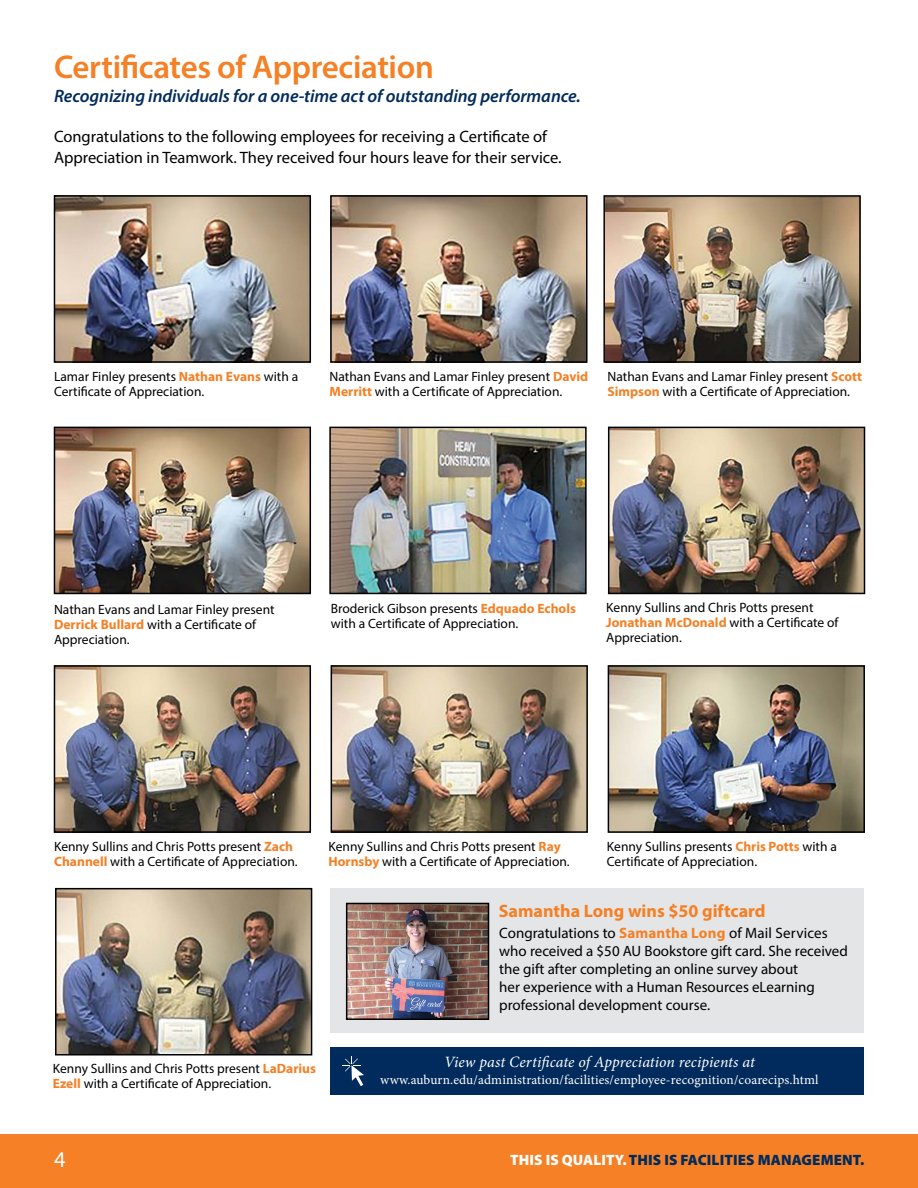
<style>
.page{position:relative;width:918px;height:1188px;background:#fff}
.page>*{position:absolute;margin:0;border:0;box-sizing:border-box;transform-origin:0 0}
.t1{font:600 33px "Myriad Pro";letter-spacing:-.01em;color:#f58025}
.t2{font:22.5px "Myriad Pro";color:#fff}
.t3{font:italic 600 18px "Myriad Pro";letter-spacing:-.005em;color:#002b5c}
.t4{font:700 18px "Myriad Pro";color:#f58025}
.t5{font:16.5px/21px "Myriad Pro";color:#000}
.t6{font:italic 15.75px "Minion Pro";color:#fff}
.t7{font:15px/18px "Myriad Pro";color:#000}
.t8{font:900 15px "Myriad Pro";letter-spacing:.01em;color:#002b5c}
.t9{font:13.5px/15px "Myriad Pro";color:#000}
.t10{font:13.35px "Minion Pro";letter-spacing:.01em;color:#fff}
.s1{font-weight:700;color:#f58025}
.s2{color:#fff}
</style>
<div class="page">
<div style="left:0;top:1134px;width:918px;height:54px;background:#f58025"></div>
<img style="left:57px;top:198px;width:251px;height:162px">
<div style="left:54px;top:195px;width:257px;height:168px;border:2px solid #000"></div>
<div style="left:330px;top:1047px;width:534px;height:48px;background:#002b5c"></div>
<svg style="left:343px;top:1056px;width:21px;height:30px"></svg>
<div style="left:330px;top:888px;width:534px;height:144px;background:#e4e5e6"></div>
<img style="left:349px;top:906px;width:137px;height:111px">
<div style="left:346px;top:903px;width:143px;height:117px;border:2px solid #000"></div>
<img style="left:333px;top:198px;width:252px;height:162px">
<div style="left:330px;top:195px;width:258px;height:168px;border:2px solid #000"></div>
<img style="left:606px;top:198px;width:252px;height:162px">
<div style="left:603px;top:195px;width:258px;height:168px;border:2px solid #000"></div>
<img style="left:57px;top:430px;width:251px;height:161px">
<div style="left:54px;top:427px;width:257px;height:167px;border:2px solid #000"></div>
<img style="left:332px;top:430px;width:252px;height:161px">
<div style="left:329px;top:427px;width:258px;height:167px;border:2px solid #000"></div>
<img style="left:611px;top:430px;width:251px;height:161px">
<div style="left:608px;top:427px;width:257px;height:167px;border:2px solid #000"></div>
<img style="left:57px;top:668px;width:251px;height:162px">
<div style="left:54px;top:665px;width:257px;height:168px;border:2px solid #000"></div>
<img style="left:334px;top:668px;width:251px;height:162px">
<div style="left:331px;top:665px;width:257px;height:168px;border:2px solid #000"></div>
<img style="left:611px;top:668px;width:251px;height:162px">
<div style="left:608px;top:665px;width:257px;height:168px;border:2px solid #000"></div>
<img style="left:58px;top:891px;width:251px;height:162px">
<div style="left:55px;top:888px;width:257px;height:168px;border:2px solid #000"></div>
<h1 class="t1" style="left:54px;top:45px;width:381px">Certificates of Appreciation</h1>
<h3 class="t3" style="left:54px;top:85px;width:528px">Recognizing individuals for a one-time act of outstanding performance.</h3>
<p class="t5" style="left:54px;top:125px;width:509px">Congratulations to the following employees for receiving a Certificate of<br>Appreciation in Teamwork. They received four hours leave for their service.</p>
<p class="t9" style="left:54px;top:368px;width:246px">Lamar Finley presents <span class="s1">Nathan Evans</span> with a<br>Certificate of Appreciation.</p>
<p class="t9" style="left:330px;top:369px;width:260px">Nathan Evans and Lamar Finley present <span class="s1">David<br>Merritt</span> with a Certificate of Appreciation.</p>
<p class="t9" style="left:608px;top:369px;width:256px">Nathan Evans and Lamar Finley present <span class="s1">Scott<br>Simpson</span> with a Certificate of Appreciation.</p>
<p class="t9" style="left:54px;top:602px;width:222px">Nathan Evans and Lamar Finley present<br><span class="s1">Derrick Bullard</span> with a Certificate of<br>Appreciation.</p>
<p class="t9" style="left:331px;top:601px;width:247px">Broderick Gibson presents <span class="s1">Edquado Echols </span>with a Certificate of Appreciation.</p>
<p class="t9" style="left:606px;top:600px;width:234px">Kenny Sullins and Chris Potts present<br><span class="s1">Jonathan McDonald</span> with a Certificate of<br>Appreciation.</p>
<p class="t9" style="left:54px;top:838px;width:245px">Kenny Sullins and Chris Potts present <span class="s1">Zach<br>Channell</span> with a Certificate of Appreciation.</p>
<p class="t9" style="left:329px;top:839px;width:243px">Kenny Sullins and Chris Potts present <span class="s1">Ray<br>Hornsby</span> with a Certificate of Appreciation.</p>
<p class="t9" style="left:607px;top:839px;width:231px">Kenny Sullins presents <span class="s1">Chris Potts</span> with a<br>Certificate of Appreciation.</p>
<h3 class="t4" style="left:499px;top:899px;width:268px">Samantha Long wins $50 giftcard</h3>
<p class="t9" style="left:53px;top:1061px;width:265px">Kenny Sullins and Chris Potts present <span class="s1">LaDarius<br>Ezell</span> with a Certificate of Appreciation.</p>
<p class="t7" style="left:499px;top:924px;width:350px">Congratulations to <span class="s1">Samantha Long</span> of Mail Services who received a $50 AU Bookstore gift card. She received the gift after completing an online survey about<br>her experience with a Human Resources eLearning professional development course.</p>
<p class="t6" style="left:444px;top:1051px;width:312px">View past Certificate of Appreciation recipients at</p>
<p class="t10" style="left:380px;top:1071px;width:440px">www.auburn.edu/administration/facilities/employee-recognition/coarecips.html</p>
<h2 class="t2" style="left:54px;top:1146px;width:13px">4</h2>
<p class="t8" style="left:510px;top:1150px;width:356px"><span class="s2">THIS IS QUALITY.</span> THIS IS FACILITIES MANAGEMENT.</p>
</div>
